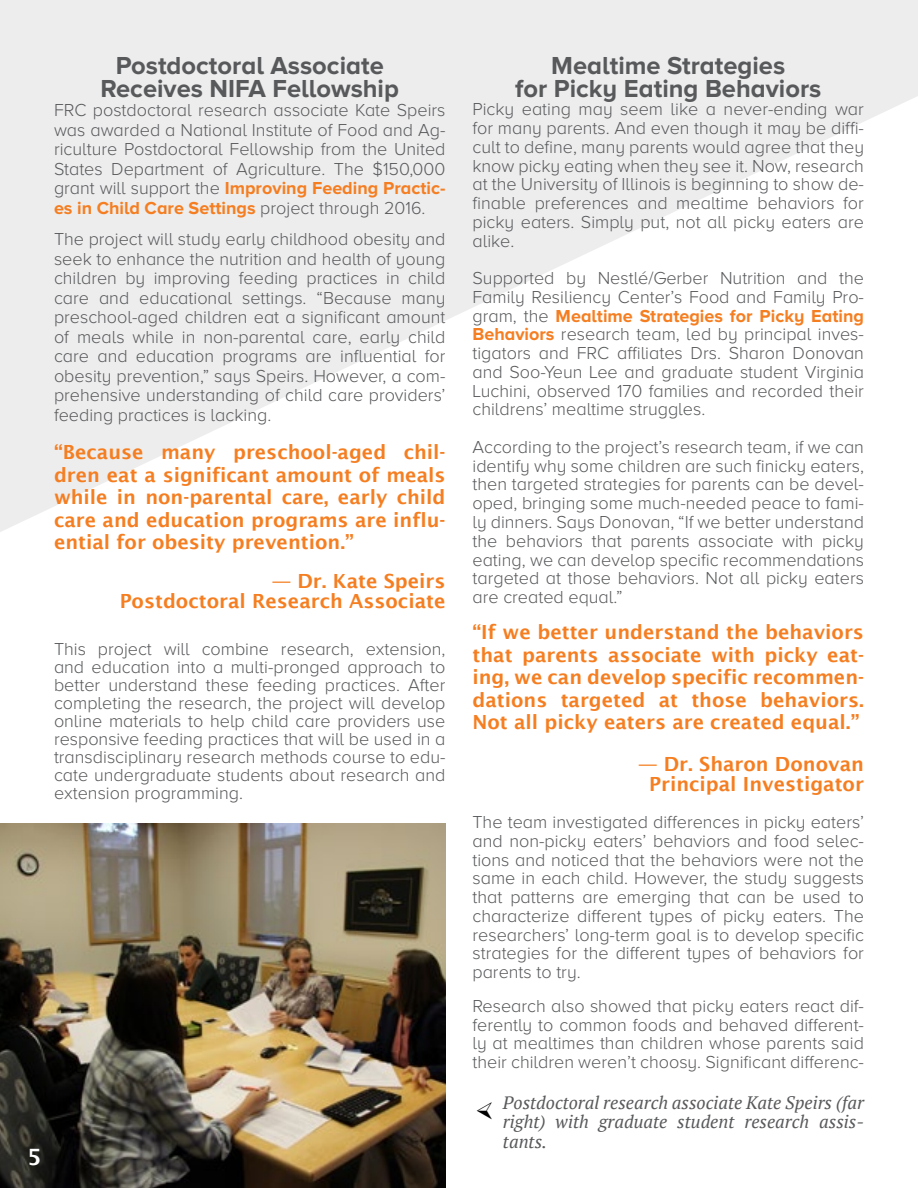
<style>
.page{position:relative;width:918px;height:1188px;background:#fff}
.page>*{position:absolute;margin:0;border:0;box-sizing:border-box;transform-origin:0 0}
.t1{font:700 25.5px/22.5px "Proxima Nova A";color:#58595b;text-align:center}
.t2{font:600 22.5px "Lucida Sans";color:#fff}
.t3{font:600 19.5px/22.5px "Lucida Sans";color:#f57e21;text-align:justify}
.t4{font:300 18px/18.8px "Proxima Nova A";color:#58595b;text-align:justify}
.t5{font:italic 18px/19.5px "PT Serif";color:#58595b;text-align:justify}
.s1{font-weight:700;color:#f57e21}
</style>
<div class="page">
<img style="left:0;top:824px;width:446px;height:364px">
<svg style="left:0;top:0;width:918px;height:532px;fill:#ededee"></svg>
<h1 class="t1" style="left:101px;top:54px;width:300px">Postdoctoral Associate<br>Receives NIFA Fellowship</h1>
<p class="t4" style="left:54px;top:100px;width:393px;line-height:19.5px">FRC postdoctoral research associate Kate Speirs was awarded a National Institute of Food and Ag&shy;riculture Postdoctoral Fellowship from the United States Department of Agriculture. The $150,000 grant will support the <span class="s1">Improving Feeding Practic&shy;es in Child Care Settings</span> project through 2016.</p>
<p class="t4" style="left:54px;top:229px;width:393px;line-height:19.5px">The project will study early childhood obesity and seek to enhance the nutrition and health of young children by improving feeding practices in child care and educational settings. “Because many preschool-aged children eat a significant amount of meals while in non-parental care, early child care and education programs are influential for obesity prevention,” says Speirs. However, a com&shy;prehensive understanding of child care providers’ feeding practices is lacking.</p>
<p class="t3" style="left:54px;top:441px;width:393px">“Because many preschool-aged chil&shy;dren eat a significant amount of meals while in non-parental care, early child care and education programs are influ&shy;ential for obesity prevention.”</p>
<p class="t3" style="left:120px;top:571px;width:327px;line-height:19.5px;text-align:right">— Dr. Kate Speirs<br>Postdoctoral Research Associate</p>
<p class="t4" style="left:54px;top:639px;width:393px;line-height:18px">This project will combine research, extension, and education into a multi-pronged approach to better understand these feeding practices. After completing the research, the project will develop online materials to help child care providers use responsive feeding practices that will be used in a transdisciplinary research methods course to edu&shy;cate undergraduate students about research and extension programming.</p>
<p class="t2" style="left:27px;top:1144px;width:16px">5</p>
<h1 class="t1" style="left:515px;top:54px;width:308px">Mealtime Strategies<br>for Picky Eating Behaviors</h1>
<p class="t4" style="left:472px;top:100px;width:393px">Picky eating may seem like a never-ending war for many parents. And even though it may be diffi&shy;cult to define, many parents would agree that they know picky eating when they see it. Now, research at the University of Illinois is beginning to show de&shy;finable preferences and mealtime behaviors for picky eaters. Simply put, not all picky eaters are alike.</p>
<p class="t4" style="left:472px;top:269px;width:393px">Supported by Nestlé/Gerber Nutrition and the Family Resiliency Center’s Food and Family Pro&shy;gram, the <span class="s1">Mealtime Strategies for Picky Eating Behaviors</span> research team, led by principal inves&shy;tigators and FRC affiliates Drs. Sharon Donovan and Soo-Yeun Lee and graduate student Virginia Luchini, observed 170 families and recorded their childrens’ mealtime struggles.</p>
<p class="t4" style="left:472px;top:437px;width:393px">According to the project’s research team, if we can identify why some children are such finicky eaters, then targeted strategies for parents can be devel&shy;oped, bringing some much-needed peace to fami&shy;ly dinners. Says Donovan, “If we better understand the behaviors that parents associate with picky eating, we can develop specific recommendations targeted at those behaviors. Not all picky eaters are created equal.”</p>
<p class="t3" style="left:472px;top:621px;width:393px">“If we better understand the behaviors that parents associate with picky eat&shy;ing, we can develop specific recommen&shy;dations targeted at those behaviors.<br>Not all picky eaters are created equal.”</p>
<p class="t3" style="left:638px;top:755px;width:227px;line-height:19.5px;text-align:center">— Dr. Sharon Donovan<br>Principal Investigator</p>
<p class="t4" style="left:472px;top:812px;width:393px">The team investigated differences in picky eaters’ and non-picky eaters’ behaviors and food selec&shy;tions and noticed that the behaviors were not the same in each child. However, the study suggests that patterns are emerging that can be used to characterize different types of picky eaters. The researchers’ long-term goal is to develop specific strategies for the different types of behaviors for parents to try.</p>
<p class="t4" style="left:472px;top:996px;width:393px">Research also showed that picky eaters react dif&shy;ferently to common foods and behaved different&shy;ly at mealtimes than children whose parents said their children weren’t choosy. Significant differenc-</p>
<p class="t5" style="left:503px;top:1093px;width:363px">Postdoctoral research associate Kate Speirs (far right) with graduate student research assis&shy;tants.</p>
</div>
